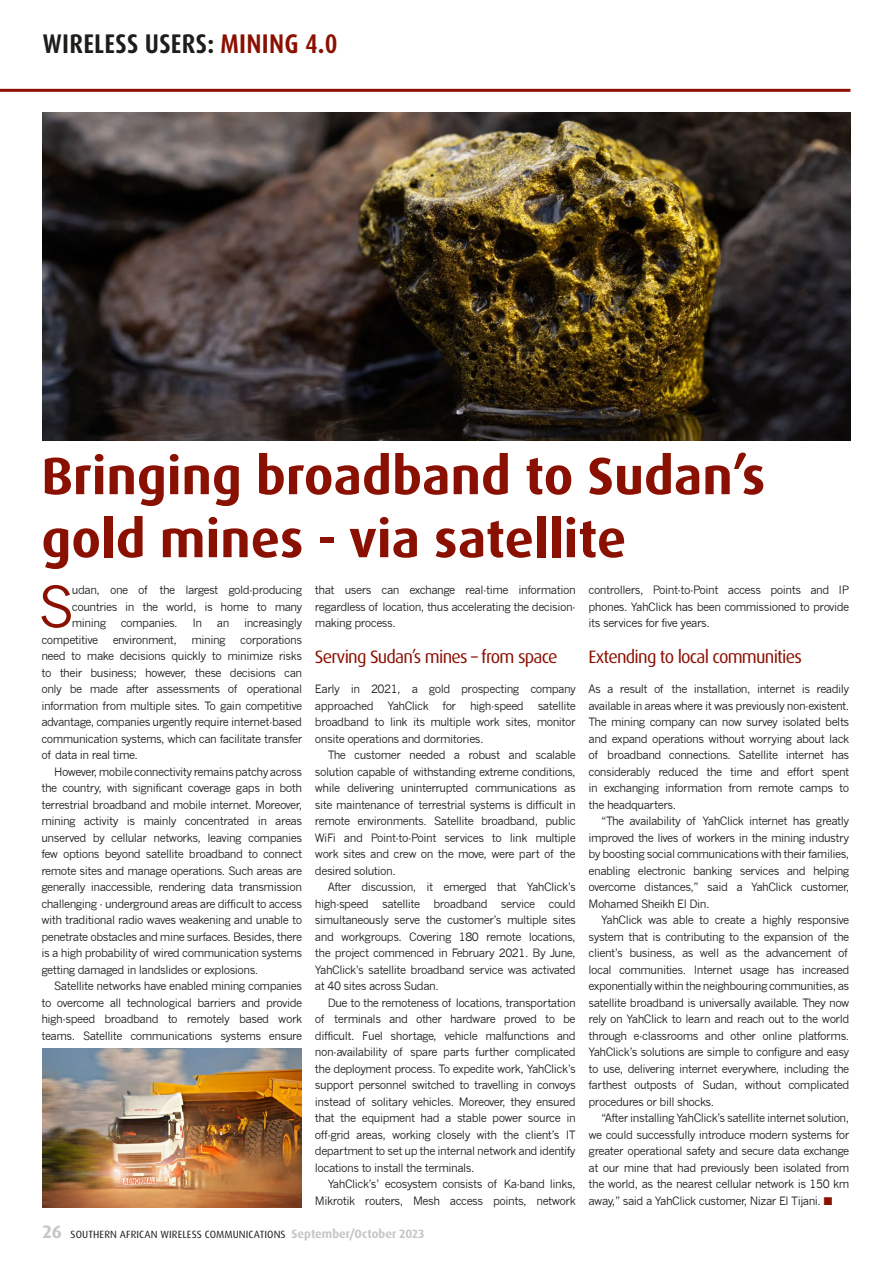
<style>
.page{position:relative;width:893px;height:1263px;background:#fff}
.page>*{position:absolute;margin:0;border:0;box-sizing:border-box;transform-origin:0 0}
.t1{font:55.8px "News Gothic";color:#8a1002}
.t2{font:700 52.5px/63px "Dax Pro";color:#8a1002}
.t3{font:700 condensed 27px "Dax Pro";letter-spacing:.01em;color:#1d1d1b}
.t4{font:18px "Dax Pro";letter-spacing:-.045em;color:#8a1002}
.t5{font:11.25px/16.5px "News Gothic";letter-spacing:-.045em;color:#1d1d1b;text-align:justify}
.t6{font:10.5px "Dax Pro";letter-spacing:.01em;color:#1d1d1b}
.s1{color:#8a1002}
.s2{font-weight:700;font-size:18px;color:#c6c6c6}
.s3{font-weight:700;font-size:12px;color:#c6c6c6}
</style>
<div class="page">
<hr style="left:0;top:89px;width:850px;height:3px;background:#8a1002">
<img style="left:43px;top:113px;width:807px;height:327px">
<img style="left:43px;top:1048px;width:259px;height:159px">
<h3 class="t3" style="left:43px;top:26px;width:296px">WIRELESS USERS: <span class="s1">MINING 4.0</span></h3>
<h2 class="t2" style="left:41px;top:445px;width:725px">Bringing broadband to Sudan’s gold mines - via satellite</h2>
<h1 class="t1" style="left:38px;top:574px;width:38px">S</h1>
<p class="t5" style="left:72px;top:582px;width:232px">udan, one of the largest gold-producing countries in the world, is home to many mining</p>
<p class="t5" style="left:315px;top:582px;width:262px">that users can exchange real-time information regardless of location, thus accelerating the decision&shy;making process.</p>
<h3 class="t4" style="left:315px;top:645px;width:244px">Serving Sudan’s mines – from space</h3>
<p class="t5" style="left:315px;top:681px;width:262px">Early in 2021, a gold prospecting company approached YahClick for high-speed satellite broadband to link its multiple work sites, monitor onsite operations and dormitories.</p>
<p class="t5" style="left:315px;top:747px;width:262px;text-indent:13px">The customer needed a robust and scalable solution capable of withstanding extreme conditions, while delivering uninterrupted communications as site maintenance of terrestrial systems is difficult in remote environments. Satellite broadband, public WiFi and Point-to-Point services to link multiple work sites and crew on the move, were part of the desired solution.</p>
<p class="t5" style="left:315px;top:879px;width:262px;text-indent:13px">After discussion, it emerged that YahClick’s high-speed satellite broadband service could simultaneously serve the customer’s multiple sites and workgroups. Covering 180 remote locations, the project commenced in February 2021. By June, YahClick’s satellite broadband service was activated at 40 sites across Sudan.</p>
<p class="t5" style="left:315px;top:994px;width:262px;text-indent:13px">Due to the remoteness of locations, transportation of terminals and other hardware proved to be difficult. Fuel shortage, vehicle malfunctions and non-availability of spare parts further complicated the deployment process. To expedite work, YahClick’s support personnel switched to travelling in convoys instead of solitary vehicles. Moreover, they ensured that the equipment had a stable power source in off-grid areas, working closely with the client’s IT department to set up the internal network and identify locations to install the terminals.</p>
<p class="t5" style="left:315px;top:1176px;width:262px;text-align:right">YahClick’s’ ecosystem consists of Ka-band links,<br>Mikrotik routers, Mesh access points, network</p>
<p class="t5" style="left:588px;top:582px;width:262px">controllers, Point-to-Point access points and IP phones. YahClick has been commissioned to provide its services for five years.</p>
<h3 class="t4" style="left:588px;top:645px;width:215px">Extending to local communities</h3>
<p class="t5" style="left:588px;top:681px;width:262px">As a result of the installation, internet is readily available in areas where it was previously non-existent.<br>The mining company can now survey isolated belts and expand operations without worrying about lack of broadband connections. Satellite internet has considerably reduced the time and effort spent in exchanging information from remote camps to the headquarters.</p>
<p class="t5" style="left:588px;top:813px;width:262px;text-indent:13px">“The availability of YahClick internet has greatly improved the lives of workers in the mining industry by boosting social communications with their families, enabling electronic banking services and helping overcome distances,” said a YahClick customer, Mohamed Sheikh El Din.</p>
<p class="t5" style="left:588px;top:912px;width:262px;text-align:left;text-indent:13px">YahClick was able to create a highly responsive system that is contributing to the expansion of the client’s business, as well as the advancement of local communities. Internet usage has increased exponentially within the neighbouring communities, as satellite broadband is universally available. They now rely on YahClick to learn and reach out to the world through e-classrooms and other online platforms.<br>YahClick’s solutions are simple to configure and easy to use, delivering internet everywhere, including the farthest outposts of Sudan, without complicated procedures or bill shocks.</p>
<p class="t5" style="left:588px;top:1110px;width:262px;text-indent:13px">“After installing YahClick’s satellite internet solution, we could successfully introduce modern systems for greater operational safety and secure data exchange at our mine that had previously been isolated from the world, as the nearest cellular network is 150 km away,” said a YahClick customer, Nizar El Tijani. <span class="s1">■</span></p>
<p class="t5" style="left:121px;top:615px;width:58px">companies.</p>
<p class="t5" style="left:192px;top:615px;width:11px">In</p>
<p class="t5" style="left:217px;top:615px;width:14px">an</p>
<p class="t5" style="left:244px;top:615px;width:60px">increasingly</p>
<p class="t5" style="left:41px;top:631px;width:262px;text-indent:199px">corporations need to make decisions quickly to minimize risks to their business; however, these decisions can only be made after assessments of operational information from multiple sites. To gain competitive advantage, companies urgently require internet-based communication systems, which can facilitate transfer of data in real time.</p>
<p class="t5" style="left:41px;top:763px;width:262px;text-indent:13px">However, mobile connectivity remains patchy across the country, with significant coverage gaps in both terrestrial broadband and mobile internet. Moreover, mining activity is mainly concentrated in areas unserved by cellular networks, leaving companies few options beyond satellite broadband to connect remote sites and manage operations. Such areas are generally inaccessible, rendering data transmission challenging - underground areas are difficult to access with traditional radio waves weakening and unable to penetrate obstacles and mine surfaces. Besides, there is a high probability of wired communication systems getting damaged in landslides or explosions.</p>
<p class="t5" style="left:41px;top:978px;width:262px;text-indent:13px">Satellite networks have enabled mining companies to overcome all technological barriers and provide high-speed broadband to remotely based work teams. Satellite communications systems ensure</p>
<p class="t5" style="left:41px;top:631px;width:58px">competitive</p>
<p class="t5" style="left:113px;top:631px;width:66px">environment,</p>
<p class="t5" style="left:191px;top:631px;width:36px">mining</p>
<p class="t6" style="left:43px;top:1227px;width:383px"><span class="s2">26</span> SOUTHERN AFRICAN WIRELESS COMMUNICATIONS <span class="s3">September/October 2023</span></p>
</div>
